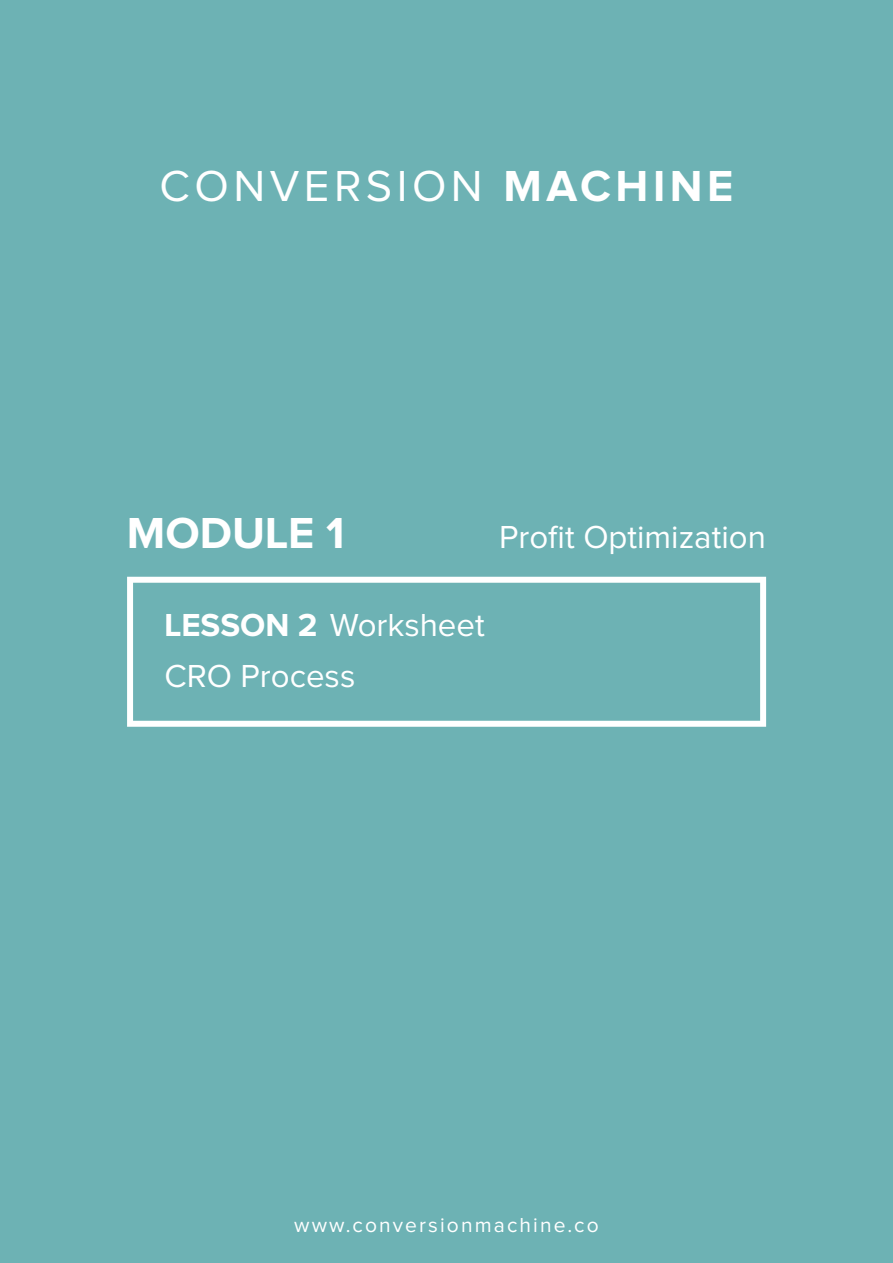
<style>
.page{position:relative;width:893px;height:1263px;background:#6db2b4}
.page>*{position:absolute;margin:0;border:0;box-sizing:border-box;transform-origin:0 0}
.t1{font:45px "Proxima Nova";letter-spacing:.1em;color:#fff}
.t2{font:700 45px "Proxima Nova";color:#fff}
.t3{font:33px "Proxima Nova";color:#fff}
.t4{font:21px "Proxima Nova";letter-spacing:.1em;color:#fff}
.s1{font-weight:700}
</style>
<div class="page">
<svg style="left:127px;top:577px;width:639px;height:150px;background:#7ab9bb"></svg>
<h1 class="t1" style="left:160px;top:165px;width:575px">CONVERSION <span class="s1">MACHINE</span></h1>
<h1 class="t2" style="left:127px;top:513px;width:219px">MODULE 1</h1>
<p class="t3" style="left:499px;top:522px;width:268px">Profit Optimization</p>
<p class="t3" style="left:164px;top:610px;width:322px"><span class="s1">LESSON 2</span> Worksheet</p>
<p class="t3" style="left:164px;top:661px;width:192px">CRO Process</p>
<p class="t4" style="left:294px;top:1215px;width:306px">www.conversionmachine.co</p>
</div>
